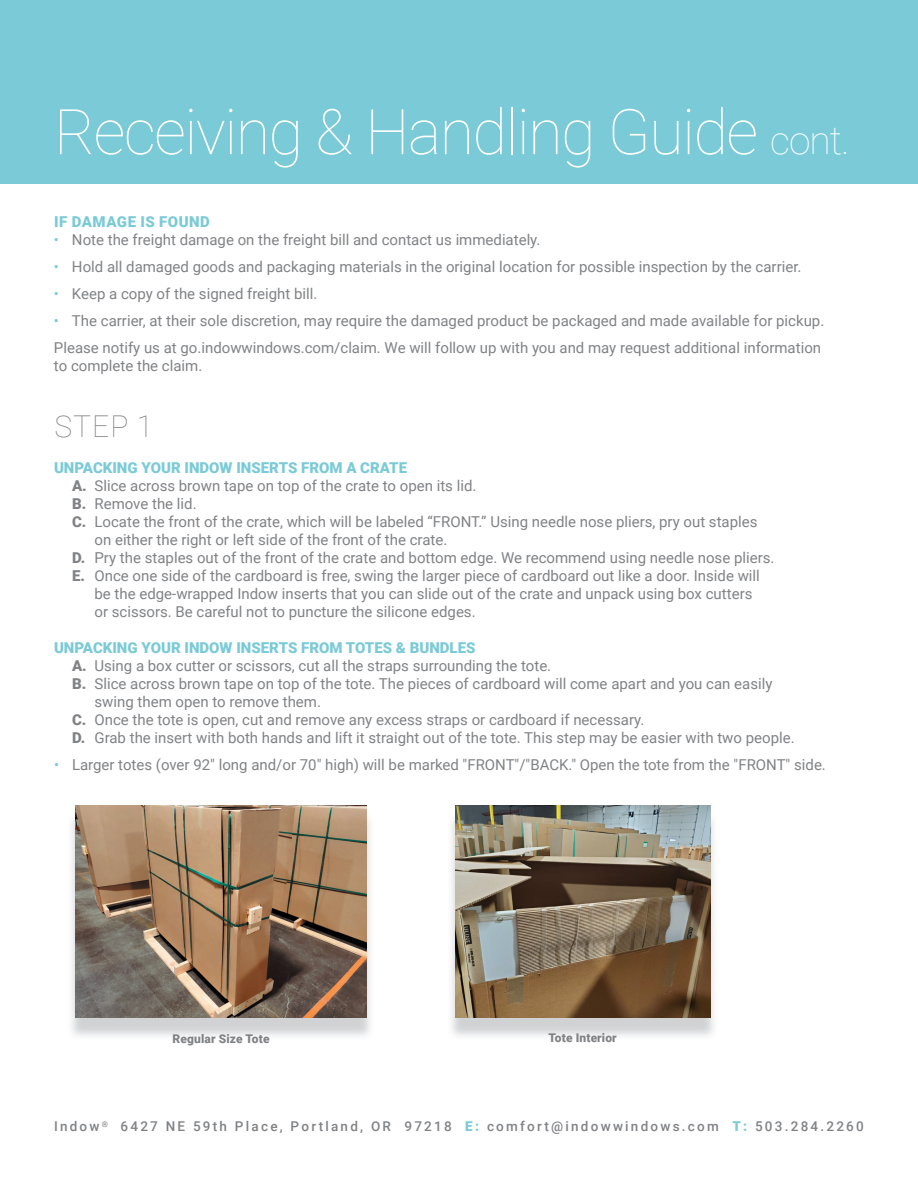
<style>
.page{position:relative;width:918px;height:1188px;background:#fff}
.page>*{position:absolute;margin:0;border:0;box-sizing:border-box;transform-origin:0 0}
.t1{font:100 63px "Roboto";letter-spacing:-.025em;color:#fff}
.t2{font:100 30px "Roboto";color:#808285}
.t3{font:15px/27px "Roboto";color:#808285}
.t4{font:900 15px "Roboto";color:#7acad7}
.t5{font:900 15px "Roboto";letter-spacing:.035em;color:#7acad7}
.t6{font:500 13.5px "Roboto";letter-spacing:.165em;color:#808285}
.t7{font:900 12px "Roboto";letter-spacing:.01em;color:#808285}
.s1{font-size:39px}
.s2{color:#7acad7}
.s3{font-weight:900}
.s4{font-weight:900;color:#7acad7}
</style>
<div class="page">
<div style="left:0;top:0;width:918px;height:184px;background:#7acad7"></div>
<img style="left:71px;top:812px;width:299px;height:224px">
<img style="left:76px;top:806px;width:291px;height:212px">
<img style="left:451px;top:812px;width:263px;height:224px">
<img style="left:455px;top:806px;width:255px;height:212px">
<h1 class="t1" style="left:54px;top:88px;width:797px">Receiving &amp; Handling Guide <span class="s1">cont.</span></h1>
<p class="t5" style="left:54px;top:211px;width:157px">IF DAMAGE IS FOUND</p>
<p class="t3" style="left:54px;top:226px;width:488px"><span class="s2">•</span> Note the freight damage on the freight bill and contact us immediately.</p>
<p class="t3" style="left:54px;top:253px;width:749px"><span class="s2">•</span> Hold all damaged goods and packaging materials in the original location for possible inspection by the carrier.</p>
<p class="t3" style="left:54px;top:280px;width:265px"><span class="s2">•</span> Keep a copy of the signed freight bill.</p>
<p class="t3" style="left:54px;top:307px;width:772px"><span class="s2">•</span> The carrier, at their sole discretion, may require the damaged product be packaged and made available for pickup.<br>Please notify us at go.indowwindows.com/claim. We will follow up with you and may request additional information</p>
<p class="t3" style="left:54px;top:352px;width:150px">to complete the claim.</p>
<h2 class="t2" style="left:55px;top:406px;width:100px">STEP 1</h2>
<p class="t4" style="left:54px;top:457px;width:355px">UNPACKING YOUR INDOW INSERTS FROM A CRATE</p>
<p class="t3" style="left:72px;top:472px;width:406px"><span class="s3">A.</span> Slice across brown tape on top of the crate to open its lid.</p>
<p class="t3" style="left:72px;top:490px;width:126px"><span class="s3">B.</span> Remove the lid.</p>
<p class="t3" style="left:72px;top:508px;width:687px"><span class="s3">C.</span> Locate the front of the crate, which will be labeled “FRONT.” Using needle nose pliers, pry out staples</p>
<p class="t3" style="left:94px;top:526px;width:354px">on either the right or left side of the front of the crate.</p>
<p class="t3" style="left:72px;top:544px;width:704px"><span class="s3">D.</span> Pry the staples out of the front of the crate and bottom edge. We recommend using needle nose pliers.</p>
<p class="t3" style="left:72px;top:562px;width:689px"><span class="s3">E.</span> Once one side of the cardboard is free, swing the larger piece of cardboard out like a door. Inside will</p>
<p class="t3" style="left:94px;top:580px;width:659px">be the edge-wrapped Indow inserts that you can slide out of the crate and unpack using box cutters</p>
<p class="t3" style="left:94px;top:598px;width:383px">or scissors. Be careful not to puncture the silicone edges.</p>
<p class="t4" style="left:54px;top:637px;width:423px">UNPACKING YOUR INDOW INSERTS FROM TOTES &amp; BUNDLES</p>
<p class="t3" style="left:72px;top:652px;width:481px"><span class="s3">A.</span> Using a box cutter or scissors, cut all the straps surrounding the tote.</p>
<p class="t3" style="left:72px;top:670px;width:702px"><span class="s3">B.</span> Slice across brown tape on top of the tote. The pieces of cardboard will come apart and you can easily</p>
<p class="t3" style="left:94px;top:688px;width:228px">swing them open to remove them.</p>
<p class="t3" style="left:72px;top:706px;width:574px"><span class="s3">C.</span> Once the tote is open, cut and remove any excess straps or cardboard if necessary.</p>
<p class="t3" style="left:72px;top:724px;width:724px"><span class="s3">D.</span> Grab the insert with both hands and lift it straight out of the tote. This step may be easier with two people.</p>
<p class="t3" style="left:54px;top:751px;width:773px"><span class="s2">•</span> Larger totes (over 92" long and/or 70" high) will be marked "FRONT"/"BACK." Open the tote from the "FRONT" side.</p>
<p class="t7" style="left:173px;top:1030px;width:98px">Regular Size Tote</p>
<p class="t7" style="left:548px;top:1030px;width:70px">Tote Interior</p>
<p class="t6" style="left:54px;top:1117px;width:811px">Indow <sup>®</sup> 6427 NE 59th Place, Portland, OR 97218 <span class="s4">E:</span> comfort@indowwindows.com <span class="s4">T:</span> 503.284.2260</p>
</div>
